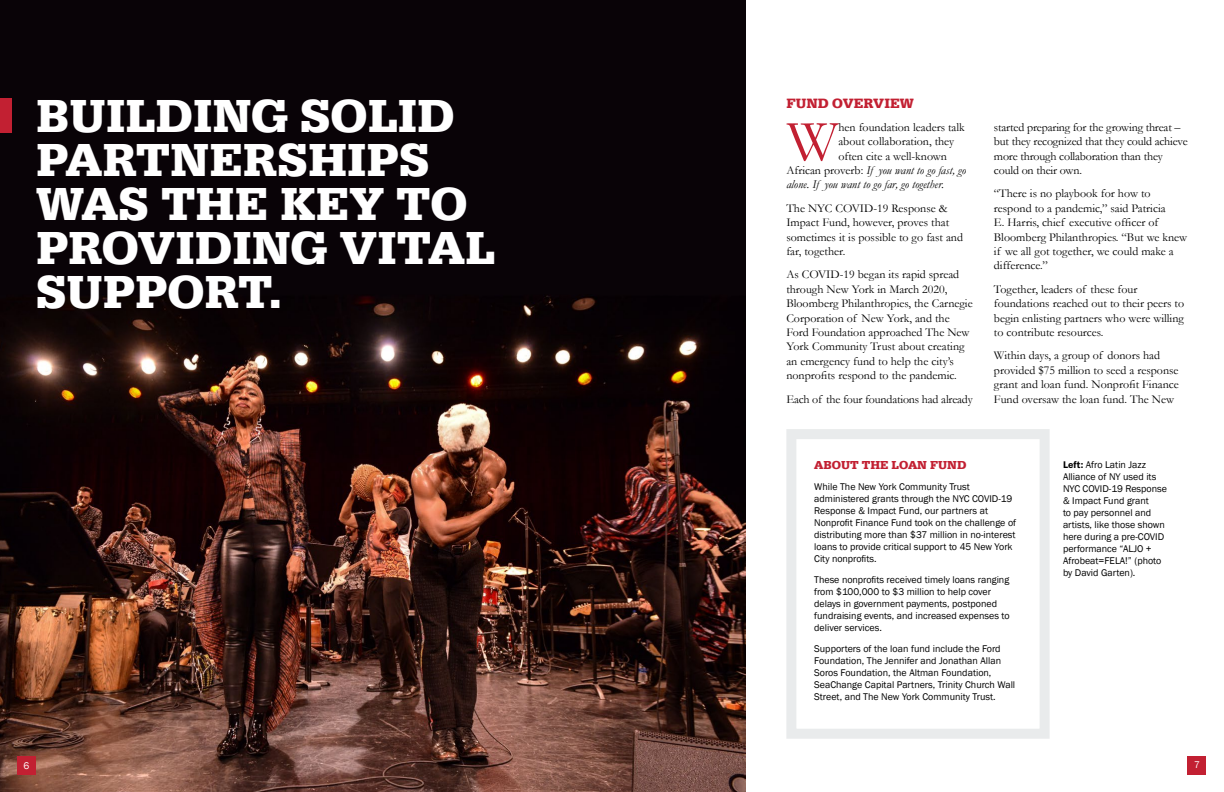
<style>
.page{position:relative;width:1224px;height:792px;background:#fff}
.page>*{position:absolute;margin:0;border:0;box-sizing:border-box;transform-origin:0 0}
.Body_Copy{font:58.2px "Garamond";color:#c22032}
.Large_Headline_Lead{font:700 48px/44px "Serifa";color:#fff}
.Small_Section_Header{font:700 14px "Serifa";color:#c22032}
.Body_Copy-2{font:12px/14.4px "Garamond";color:#000}
.Body_Copy-3{font:italic 12px "Garamond";color:#000}
.Loan_Fund_Subhead{font:700 12px "Serifa";color:#c22032}
.Photo_Cutlines_Book{font:10px/12px "Franklin Gothic";color:#000}
.t1{font:10px "Franklin Gothic";color:#fff}
.s1{font-style:normal}
.s2{font-family:"Franklin Gothic URW Dem"}
</style>
<div class="page">
<img style="left:0;top:0;width:745px;height:792px">
<div style="left:786px;top:429px;width:264px;height:310px;border:10px solid #e9ebec"></div>
<div style="left:0;top:99px;width:12px;height:34px;background:#c22032"></div>
<div style="left:1188px;top:756px;width:18px;height:19px;background:#c22032"></div>
<div style="left:17px;top:756px;width:19px;height:19px;background:#c22032"></div>
<p class="Large_Headline_Lead" style="left:36px;top:94px;width:461px">BUILDING SOLID<br>PARTNERSHIPS<br>WAS THE KEY TO<br>PROVIDING VITAL<br>SUPPORT.</p>
<p class="Small_Section_Header" style="left:786px;top:95px;width:129px">FUND OVERVIEW</p>
<p class="Body_Copy" style="left:787px;top:106px;width:53px">W</p>
<p class="Body_Copy-2" style="left:838px;top:120px;width:128px">hen foundation leaders talk</p>
<p class="Body_Copy-2" style="left:838px;top:134px;width:117px">about collaboration, they</p>
<p class="Body_Copy-2" style="left:838px;top:148px;width:110px">often cite a well-known</p>
<p class="Body_Copy-3" style="left:786px;top:163px;width:181px"><span class="s1">African proverb:</span> If you want to go fast, go</p>
<p class="Body_Copy-3" style="left:786px;top:177px;width:159px">alone. If you want to go far, go together.</p>
<p class="Body_Copy-2" style="left:786px;top:201px;width:178px">The NYC COVID-19 Response &amp;<br>Impact Fund, however, proves that sometimes it is possible to go fast and far, together.</p>
<p class="Body_Copy-2" style="left:786px;top:267px;width:188px">As COVID-19 began its rapid spread through New York in March 2020, Bloomberg Philanthropies, the Carnegie Corporation of New York, and the Ford Foundation approached The New York Community Trust about creating an emergency fund to help the city’s nonprofits respond to the pandemic.</p>
<p class="Body_Copy-2" style="left:786px;top:391px;width:188px">Each of the four foundations had already</p>
<p class="Body_Copy-2" style="left:994px;top:120px;width:195px">started preparing for the growing threat – but they recognized that they could achieve more through collaboration than they could on their own.</p>
<p class="Body_Copy-2" style="left:994px;top:186px;width:195px">“There is no playbook for how to respond to a pandemic,” said Patricia<br>E. Harris, chief executive officer of<br>Bloomberg Philanthropies. “But we knew if we all got together, we could make a difference.”</p>
<p class="Body_Copy-2" style="left:994px;top:282px;width:192px">Together, leaders of these four foundations reached out to their peers to begin enlisting partners who were willing to contribute resources.</p>
<p class="Body_Copy-2" style="left:994px;top:348px;width:186px">Within days, a group of donors had provided $75 million to seed a response grant and loan fund. Nonprofit Finance Fund oversaw the loan fund. The New</p>
<h3 class="Loan_Fund_Subhead" style="left:814px;top:458px;width:154px">ABOUT THE LOAN FUND</h3>
<p class="Photo_Cutlines_Book" style="left:814px;top:481px;width:204px">While The New York Community Trust administered grants through the NYC COVID-19<br>Response &amp; Impact Fund, our partners at Nonprofit Finance Fund took on the challenge of distributing more than $37 million in no-interest loans to provide critical support to 45 New York City nonprofits.</p>
<p class="Photo_Cutlines_Book" style="left:814px;top:574px;width:197px">These nonprofits received timely loans ranging from $100,000 to $3 million to help cover delays in government payments, postponed fundraising events, and increased expenses to deliver services.</p>
<p class="Photo_Cutlines_Book" style="left:814px;top:643px;width:203px">Supporters of the loan fund include the Ford Foundation, The Jennifer and Jonathan Allan Soros Foundation, the Altman Foundation, SeaChange Capital Partners, Trinity Church Wall Street, and The New York Community Trust.</p>
<p class="Photo_Cutlines_Book" style="left:1063px;top:458px;width:106px"><span class="s2">Left:</span> Afro Latin Jazz<br>Alliance of NY used its<br>NYC COVID-19 Response &amp; Impact Fund grant<br>to pay personnel and artists, like those shown here during a pre-COVID performance “ALJO +<br>Afrobeat=FELA!” (photo by David Garten).</p>
<p class="t1" style="left:24px;top:759px;width:7px">6</p>
<p class="t1" style="left:1194px;top:759px;width:7px">7</p>
</div>
